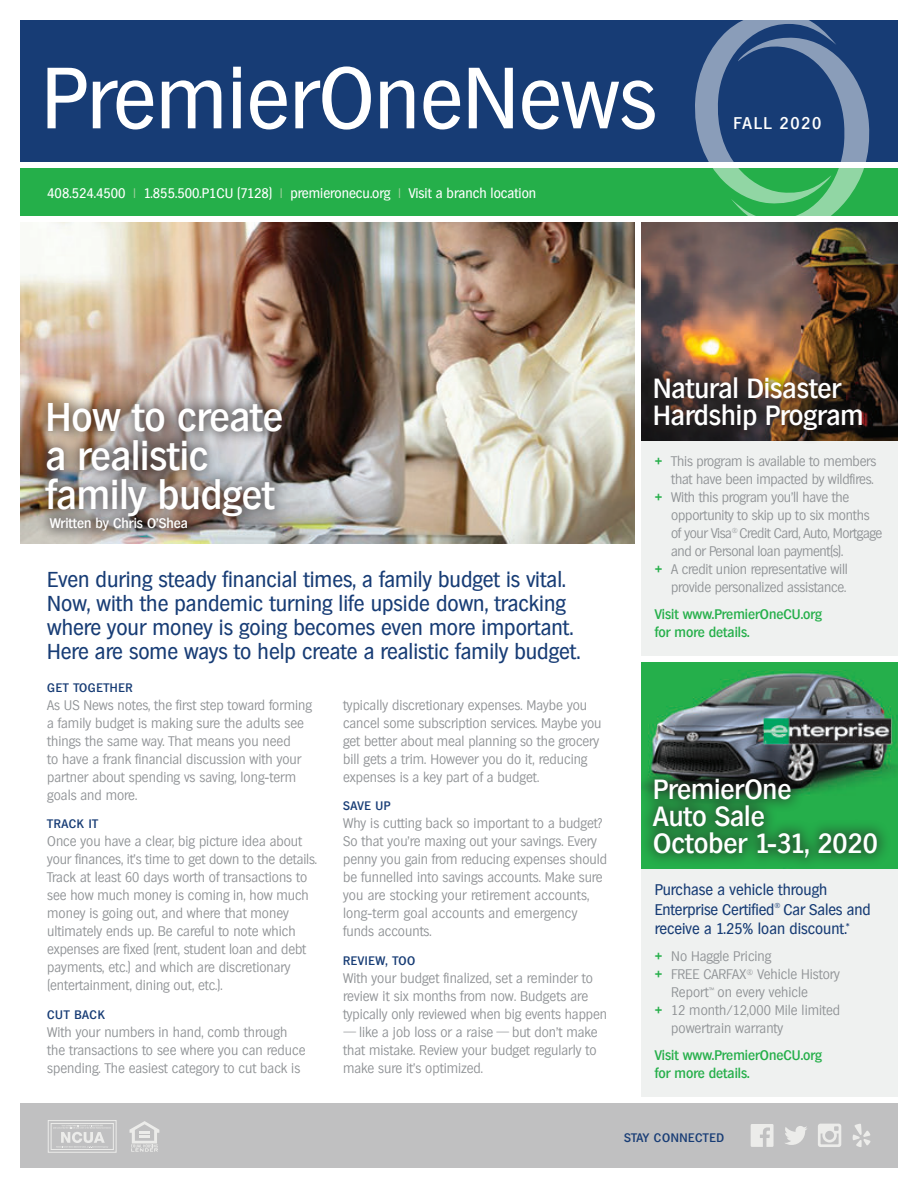
<style>
.page{position:relative;width:918px;height:1188px;background:#fff}
.page>*{position:absolute;margin:0;border:0;box-sizing:border-box;transform-origin:0 0}
.t1{font:84px "Hamburg Serial";color:#fff}
.t2{font:500 39px/39px "Hamburg Serial";color:#fff}
.t3{font:500 27px/27px "Hamburg Serial";color:#fff}
.t4{font:21px/24px "Hamburg Serial";color:#173c75}
.t5{font:500 16.5px "Hamburg Serial";letter-spacing:.1em;color:#fff}
.t6{font:15px/19.5px "Hamburg Serial";color:#173c75}
.t7{font:300 13.5px/18px "Hamburg Serial";color:#8f9295}
.t8{font:500 13.5px/18px "Hamburg Serial";color:#25af4a}
.t9{font:13.5px "Hamburg Serial";color:#fff}
.t10{font:300 13.5px "Hamburg Serial";letter-spacing:-.03em;color:#8f9295}
.t11{font:500 13.5px "Hamburg Serial";color:#fff}
.t12{font:500 12px "Hamburg Serial";letter-spacing:.05em;color:#173c75}
.t13{font:7.05px "Hamburg Serial";color:#173c75}
.s1{color:#9ccf9b}
.s2{font-weight:500;color:#25af4a}
</style>
<div class="page">
<img style="left:20px;top:223px;width:614px;height:320px">
<div style="left:20px;top:169px;width:878px;height:47px;background:#25af4a"></div>
<div style="left:20px;top:1104px;width:878px;height:64px;background:#c0c0c1"></div>
<div style="left:641px;top:227px;width:257px;height:429px;background:#eff1f0"></div>
<div style="left:641px;top:683px;width:257px;height:414px;background:#eff1f0"></div>
<img style="left:641px;top:223px;width:257px;height:218px">
<img style="left:641px;top:663px;width:257px;height:206px">
<div style="left:640px;top:364px;width:236px;height:81px;background:#231f20;opacity:.5"></div>
<div style="left:639px;top:764px;width:253px;height:107px;background:#231f20;opacity:.5"></div>
<div style="left:32px;top:388px;width:264px;height:157px;background:#231f20;opacity:.5"></div>
<svg style="left:853px;top:1124px;width:18px;height:23px"></svg>
<svg style="left:785px;top:1126px;width:22px;height:19px"></svg>
<svg style="left:818px;top:1124px;width:23px;height:23px"></svg>
<svg style="left:751px;top:1124px;width:23px;height:23px"></svg>
<div style="left:48px;top:1120px;width:68px;height:33px;border:1px solid #ececea"></div>
<div style="left:51px;top:1123px;width:63px;height:27px;border:1px solid #ececea"></div>
<svg style="left:53px;top:1125px;width:58px;height:23px"></svg>
<svg style="left:129px;top:1121px;width:30px;height:31px"></svg>
<div style="left:20px;top:20px;width:878px;height:142px;background:#173c75"></div>
<svg style="left:695px;top:20px;width:176px;height:196px"></svg>
<h1 class="t1" style="left:42px;top:41px;width:617px">PremierOneNews</h1>
<p class="t9" style="left:47px;top:184px;width:491px">408.524.4500 <span class="s1">|</span> 1.855.500.P1CU (7128) <span class="s1">|</span> premieronecu.org <span class="s1">|</span> Visit a branch location</p>
<p class="t5" style="left:734px;top:111px;width:89px">FALL 2020</p>
<h2 class="t2" style="left:46px;top:395px;width:239px">How to create a realistic family budget</h2>
<p class="t11" style="left:50px;top:514px;width:140px">Written by Chris O’Shea</p>
<h3 class="t4" style="left:47px;top:567px;width:535px">Even during steady financial times, a family budget is vital.<br>Now, with the pandemic turning life upside down, tracking where your money is going becomes even more important.<br>Here are some ways to help create a realistic family budget.</h3>
<p class="t12" style="left:47px;top:679px;width:87px">GET TOGETHER</p>
<p class="t7" style="left:47px;top:696px;width:266px">As US News notes, the first step toward forming a family budget is making sure the adults see things the same way. That means you need<br>to have a frank financial discussion with your partner about spending vs saving, long-term goals and more.</p>
<p class="t12" style="left:47px;top:815px;width:52px">TRACK IT</p>
<p class="t7" style="left:47px;top:832px;width:271px">Once you have a clear, big picture idea about your finances, it’s time to get down to the details.<br>Track at least 60 days worth of transactions to see how much money is coming in, how much money is going out, and where that money ultimately ends up. Be careful to note which expenses are fixed (rent, student loan and debt payments, etc.) and which are discretionary (entertainment, dining out, etc.).</p>
<p class="t12" style="left:47px;top:1006px;width:59px">CUT BACK</p>
<p class="t7" style="left:47px;top:1023px;width:260px">With your numbers in hand, comb through the transactions to see where you can reduce spending. The easiest category to cut back is</p>
<p class="t7" style="left:343px;top:696px;width:260px">typically discretionary expenses. Maybe you cancel some subscription services. Maybe you get better about meal planning so the grocery bill gets a trim. However you do it, reducing expenses is a key part of a budget.</p>
<p class="t12" style="left:343px;top:797px;width:49px">SAVE UP</p>
<p class="t7" style="left:343px;top:814px;width:265px">Why is cutting back so important to a budget?<br>So that you’re maxing out your savings. Every penny you gain from reducing expenses should be funnelled into savings accounts. Make sure you are stocking your retirement accounts, long-term goal accounts and emergency funds accounts.</p>
<p class="t12" style="left:343px;top:952px;width:74px">REVIEW, TOO</p>
<p class="t7" style="left:343px;top:969px;width:265px">With your budget finalized, set a reminder to review it six months from now. Budgets are typically only reviewed when big events happen</p>
<p class="t7" style="left:343px;top:1023px;width:256px;text-align:justify">— like a job loss or a raise — but don’t make that mistake. Review your budget regularly to make sure it’s optimized.</p>
<h3 class="t3" style="left:653px;top:374px;width:212px">Natural Disaster<br>Hardship Program</h3>
<p class="t7" style="left:655px;top:452px;width:223px"><span class="s2">+</span> This program is available to members</p>
<p class="t7" style="left:671px;top:470px;width:204px">that have been impacted by wildfires.</p>
<p class="t7" style="left:655px;top:488px;width:196px"><span class="s2">+</span> With this program you’ll have the</p>
<p class="t7" style="left:671px;top:506px;width:200px">opportunity to skip up to six months</p>
<p class="t10" style="left:671px;top:525px;width:213px">of your Visa<sup>®</sup> Credit Card, Auto, Mortgage</p>
<p class="t10" style="left:671px;top:543px;width:173px">and or Personal loan payment(s).</p>
<p class="t7" style="left:655px;top:560px;width:195px"><span class="s2">+</span> A credit union representative will</p>
<p class="t7" style="left:671px;top:578px;width:177px">provide personalized assistance.</p>
<p class="t8" style="left:655px;top:605px;width:169px">Visit www.PremierOneCU.org for more details.</p>
<h3 class="t3" style="left:653px;top:774px;width:226px">PremierOne<br>Auto Sale<br>October 1-31, 2020</h3>
<p class="t6" style="left:655px;top:879px;width:174px">Purchase a vehicle through<br>Enterprise Certified</p>
<p class="t13" style="left:774px;top:900px;width:8px">®</p>
<p class="t6" style="left:655px;top:899px;width:217px;text-indent:129px">Car Sales and receive a 1.25% loan discount.<sup>*</sup></p>
<p class="t7" style="left:655px;top:947px;width:118px"><span class="s2">+</span> No Haggle Pricing</p>
<p class="t7" style="left:655px;top:965px;width:187px"><span class="s2">+</span> FREE CARFAX<sup>®</sup> Vehicle History</p>
<p class="t7" style="left:671px;top:983px;width:138px">Report<sup>™</sup> on every vehicle</p>
<p class="t7" style="left:655px;top:1001px;width:187px"><span class="s2">+</span> 12 month/12,000 Mile limited</p>
<p class="t7" style="left:671px;top:1019px;width:113px">powertrain warranty</p>
<p class="t8" style="left:655px;top:1046px;width:169px">Visit www.PremierOneCU.org for more details.</p>
<p class="t12" style="left:624px;top:1129px;width:101px">STAY CONNECTED</p>
</div>
